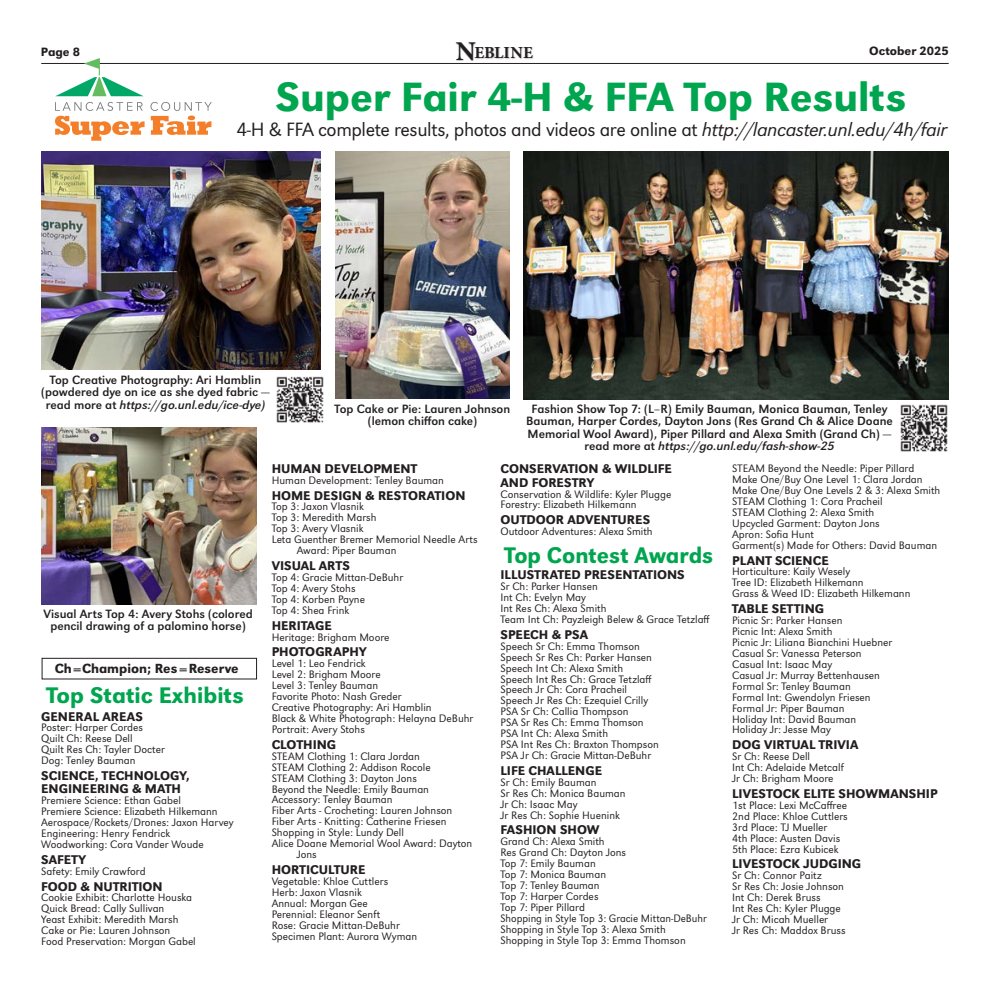
<style>
.page{position:relative;width:990px;height:990px;background:#fff}
.page>*{position:absolute;margin:0;border:0;box-sizing:border-box;transform-origin:0 0}
.t1{font:500 42.5px "URW Grotesk";color:#00a54f}
.t2{font:500 23.5px "URW Grotesk";color:#00a54f}
.t3{font:300 20px "URW Grotesk";letter-spacing:-.02em;color:#231f20}
.t4{font:700 16.88px "Minion Pro";color:#231f20}
.t5{font:500 13.75px "URW Grotesk";color:#231f20}
.t6{font:500 13.12px/13.1px "URW Grotesk";color:#231f20}
.t7{font:12.5px/12.5px "URW Grotesk";color:#231f20;text-align:center}
.t8{font:500 12.5px "URW Grotesk";color:#231f20}
.t9{font:300 11.25px/10.9px "URW Grotesk";color:#231f20}
.s1{font-size:27.12px}
.s2{font-style:italic}
</style>
<div class="page">
<hr style="left:41px;top:63px;width:908px;height:1px;background:#231f20">
<div style="left:455px;top:42px;width:21px;height:19px;background:#231f20;opacity:.3"></div>
<div style="left:475px;top:47px;width:59px;height:12px;background:#231f20;opacity:.3"></div>
<svg style="left:55px;top:102px;width:157px;height:39px"></svg>
<svg style="left:56px;top:58px;width:87px;height:38px"></svg>
<div style="left:42px;top:658px;width:215px;height:21px;border:1px solid #231f20"></div>
<img style="left:524px;top:151px;width:425px;height:248px">
<img style="left:41px;top:151px;width:280px;height:219px">
<img style="left:41px;top:427px;width:216px;height:178px">
<img style="left:336px;top:151px;width:173px;height:248px">
<img style="left:276px;top:376px;width:48px;height:47px">
<img style="left:900px;top:404px;width:48px;height:48px">
<p class="t8" style="left:41px;top:45px;width:41px">Page 8</p>
<h3 class="t4" style="left:456px;top:41px;width:79px"><span class="s1">N</span>EBLINE</h3>
<p class="t8" style="left:869px;top:43px;width:81px">October 2025</p>
<h1 class="t1" style="left:276px;top:72px;width:632px">Super Fair 4-H &amp; FFA Top Results</h1>
<h3 class="t3" style="left:237px;top:118px;width:712px">4-H &amp; FFA complete results, photos and videos are online at <span class="s2">http://lancaster.unl.edu/4h/fair</span></h3>
<p class="t7" style="left:41px;top:373px;width:230px">Top Creative Photography: Ari Hamblin (powdered dye on ice as she dyed fabric — read more at <span class="s2">https://go.unl.edu/ice-dye)</span></p>
<p class="t7" style="left:335px;top:402px;width:177px">Top Cake or Pie: Lauren Johnson (lemon chiffon cake)</p>
<p class="t7" style="left:526px;top:402px;width:368px">Fashion Show Top 7: (L–R) Emily Bauman, Monica Bauman, Tenley Bauman, Harper Cordes, Dayton Jons (Res Grand Ch &amp; Alice Doane Memorial Wool Award), Piper Pillard and Alexa Smith (Grand Ch) — read more at <span class="s2">https://go.unl.edu/fash-show-25</span></p>
<p class="t7" style="left:43px;top:607px;width:211px">Visual Arts Top 4: Avery Stohs (colored pencil drawing of a palomino horse)</p>
<p class="t5" style="left:55px;top:661px;width:185px">Ch = Champion; Res = Reserve</p>
<h2 class="t2" style="left:46px;top:681px;width:199px">Top Static Exhibits</h2>
<p class="t6" style="left:41px;top:710px;width:103px">GENERAL AREAS</p>
<p class="t9" style="left:41px;top:722px;width:125px">Poster: Harper Cordes<br>Quilt Ch: Reese Dell<br>Quilt Res Ch: Tayler Docter<br>Dog: Tenley Bauman</p>
<p class="t6" style="left:41px;top:769px;width:150px">SCIENCE, TECHNOLOGY,<br>ENGINEERING &amp; MATH</p>
<p class="t9" style="left:41px;top:795px;width:194px">Premiere Science: Ethan Gabel<br>Premiere Science: Elizabeth Hilkemann Aerospace/Rockets/Drones: Jaxon Harvey Engineering: Henry Fendrick Woodworking: Cora Vander Woude</p>
<p class="t6" style="left:41px;top:853px;width:46px">SAFETY</p>
<p class="t9" style="left:41px;top:866px;width:106px">Safety: Emily Crawford</p>
<p class="t6" style="left:41px;top:880px;width:123px">FOOD &amp; NUTRITION</p>
<p class="t9" style="left:41px;top:892px;width:156px">Cookie Exhibit: Charlotte Houska<br>Quick Bread: Cally Sullivan<br>Yeast Exhibit: Meredith Marsh<br>Cake or Pie: Lauren Johnson<br>Food Preservation: Morgan Gabel</p>
<p class="t6" style="left:272px;top:462px;width:147px">HUMAN DEVELOPMENT</p>
<p class="t9" style="left:272px;top:475px;width:174px">Human Development: Tenley Bauman</p>
<p class="t6" style="left:272px;top:489px;width:195px">HOME DESIGN &amp; RESTORATION</p>
<p class="t9" style="left:272px;top:501px;width:94px">Top 3: Jaxon Vlasnik</p>
<p class="t9" style="left:272px;top:512px;width:106px">Top 3: Meredith Marsh</p>
<p class="t9" style="left:272px;top:523px;width:94px">Top 3: Avery Vlasnik</p>
<p class="t9" style="left:272px;top:534px;width:208px">Leta Guenther Bremer Memorial Needle Arts</p>
<p class="t9" style="left:297px;top:545px;width:101px">Award: Piper Bauman</p>
<p class="t6" style="left:272px;top:559px;width:80px">VISUAL ARTS</p>
<p class="t9" style="left:272px;top:572px;width:133px">Top 4: Gracie Mittan-DeBuhr<br>Top 4: Avery Stohs<br>Top 4: Korben Payne<br>Top 4: Shea Frink</p>
<p class="t6" style="left:272px;top:619px;width:62px">HERITAGE</p>
<p class="t9" style="left:272px;top:631px;width:119px">Heritage: Brigham Moore</p>
<p class="t6" style="left:272px;top:645px;width:96px">PHOTOGRAPHY</p>
<p class="t9" style="left:272px;top:658px;width:203px">Level 1: Leo Fendrick<br>Level 2: Brigham Moore<br>Level 3: Tenley Bauman<br>Favorite Photo: Nash Greder<br>Creative Photography: Ari Hamblin<br>Black &amp; White Photograph: Helayna DeBuhr<br>Portrait: Avery Stohs</p>
<p class="t6" style="left:272px;top:738px;width:66px">CLOTHING</p>
<p class="t9" style="left:272px;top:751px;width:150px">STEAM Clothing 1: Clara Jordan</p>
<p class="t9" style="left:272px;top:762px;width:161px">STEAM Clothing 2: Addison Rocole</p>
<p class="t9" style="left:272px;top:773px;width:147px">STEAM Clothing 3: Dayton Jons</p>
<p class="t9" style="left:272px;top:783px;width:159px">Beyond the Needle: Emily Bauman</p>
<p class="t9" style="left:272px;top:794px;width:122px">Accessory: Tenley Bauman</p>
<p class="t9" style="left:272px;top:805px;width:182px">Fiber Arts - Crocheting: Lauren Johnson</p>
<p class="t9" style="left:272px;top:816px;width:176px">Fiber Arts - Knitting: Catherine Friesen</p>
<p class="t9" style="left:272px;top:827px;width:134px">Shopping in Style: Lundy Dell</p>
<p class="t9" style="left:272px;top:838px;width:202px">Alice Doane Memorial Wool Award: Dayton</p>
<p class="t9" style="left:297px;top:849px;width:22px">Jons</p>
<p class="t6" style="left:272px;top:863px;width:95px">HORTICULTURE</p>
<p class="t9" style="left:272px;top:876px;width:147px">Vegetable: Khloe Cuttlers<br>Herb: Jaxon Vlasnik<br>Annual: Morgan Gee<br>Perennial: Eleanor Senft<br>Rose: Gracie Mittan-DeBuhr<br>Specimen Plant: Aurora Wyman</p>
<p class="t6" style="left:501px;top:463px;width:173px">CONSERVATION &amp; WILDLIFE<br>AND FORESTRY</p>
<p class="t9" style="left:501px;top:488px;width:172px">Conservation &amp; Wildlife: Kyler Plugge<br>Forestry: Elizabeth Hilkemann</p>
<p class="t6" style="left:501px;top:513px;width:151px">OUTDOOR ADVENTURES</p>
<p class="t9" style="left:501px;top:526px;width:154px">Outdoor Adventures: Alexa Smith</p>
<h2 class="t2" style="left:504px;top:542px;width:210px">Top Contest Awards</h2>
<p class="t6" style="left:501px;top:568px;width:186px">ILLUSTRATED PRESENTATIONS</p>
<p class="t9" style="left:501px;top:581px;width:211px">Sr Ch: Parker Hansen<br>Int Ch: Evelyn May<br>Int Res Ch: Alexa Smith<br>Team Int Ch: Payzleigh Belew &amp; Grace Tetzlaff</p>
<p class="t6" style="left:501px;top:628px;width:89px">SPEECH &amp; PSA</p>
<p class="t9" style="left:501px;top:641px;width:160px">Speech Sr Ch: Emma Thomson<br>Speech Sr Res Ch: Parker Hansen<br>Speech Int Ch: Alexa Smith<br>Speech Int Res Ch: Grace Tetzlaff<br>Speech Jr Ch: Cora Pracheil<br>Speech Jr Res Ch: Ezequiel Crilly<br>PSA Sr Ch: Callia Thompson<br>PSA Sr Res Ch: Emma Thomson<br>PSA Int Ch: Alexa Smith<br>PSA Int Res Ch: Braxton Thompson<br>PSA Jr Ch: Gracie Mittan-DeBuhr</p>
<p class="t6" style="left:501px;top:764px;width:103px">LIFE CHALLENGE</p>
<p class="t9" style="left:501px;top:777px;width:127px">Sr Ch: Emily Bauman<br>Sr Res Ch: Monica Bauman<br>Jr Ch: Isaac May<br>Jr Res Ch: Sophie Huenink</p>
<p class="t6" style="left:501px;top:824px;width:101px">FASHION SHOW</p>
<p class="t9" style="left:501px;top:836px;width:208px">Grand Ch: Alexa Smith<br>Res Grand Ch: Dayton Jons<br>Top 7: Emily Bauman<br>Top 7: Monica Bauman<br>Top 7: Tenley Bauman<br>Top 7: Harper Cordes<br>Top 7: Piper Pillard<br>Shopping in Style Top 3: Gracie Mittan-DeBuhr<br>Shopping in Style Top 3: Alexa Smith<br>Shopping in Style Top 3: Emma Thomson</p>
<p class="t9" style="left:732px;top:463px;width:210px">STEAM Beyond the Needle: Piper Pillard Make One/Buy One Level 1: Clara Jordan Make One/Buy One Levels 2 &amp; 3: Alexa Smith STEAM Clothing 1: Cora Pracheil<br>STEAM Clothing 2: Alexa Smith<br>Upcycled Garment: Dayton Jons<br>Apron: Sofia Hunt<br>Garment(s) Made for Others: David Bauman</p>
<p class="t6" style="left:732px;top:554px;width:98px">PLANT SCIENCE</p>
<p class="t9" style="left:732px;top:566px;width:180px">Horticulture: Kaily Wesely<br>Tree ID: Elizabeth Hilkemann<br>Grass &amp; Weed ID: Elizabeth Hilkemann</p>
<p class="t6" style="left:732px;top:602px;width:93px">TABLE SETTING</p>
<p class="t9" style="left:732px;top:615px;width:162px">Picnic Sr: Parker Hansen<br>Picnic Int: Alexa Smith<br>Picnic Jr: Liliana Bianchini Huebner<br>Casual Sr: Vanessa Peterson<br>Casual Int: Isaac May<br>Casual Jr: Murray Bettenhausen<br>Formal Sr: Tenley Bauman<br>Formal Int: Gwendolyn Friesen<br>Formal Jr: Piper Bauman<br>Holiday Int: David Bauman<br>Holiday Jr: Jesse May</p>
<p class="t6" style="left:732px;top:738px;width:128px">DOG VIRTUAL TRIVIA</p>
<p class="t9" style="left:732px;top:751px;width:113px">Sr Ch: Reese Dell<br>Int Ch: Adelaide Metcalf<br>Jr Ch: Brigham Moore</p>
<p class="t6" style="left:732px;top:787px;width:207px">LIVESTOCK ELITE SHOWMANSHIP</p>
<p class="t9" style="left:732px;top:800px;width:117px">1st Place: Lexi McCaffree<br>2nd Place: Khloe Cuttlers<br>3rd Place: TJ Mueller<br>4th Place: Austen Davis<br>5th Place: Ezra Kubicek</p>
<p class="t6" style="left:732px;top:858px;width:131px">LIVESTOCK JUDGING</p>
<p class="t9" style="left:732px;top:870px;width:115px">Sr Ch: Connor Paitz<br>Sr Res Ch: Josie Johnson<br>Int Ch: Derek Bruss<br>Int Res Ch: Kyler Plugge<br>Jr Ch: Micah Mueller<br>Jr Res Ch: Maddox Bruss</p>
</div>
